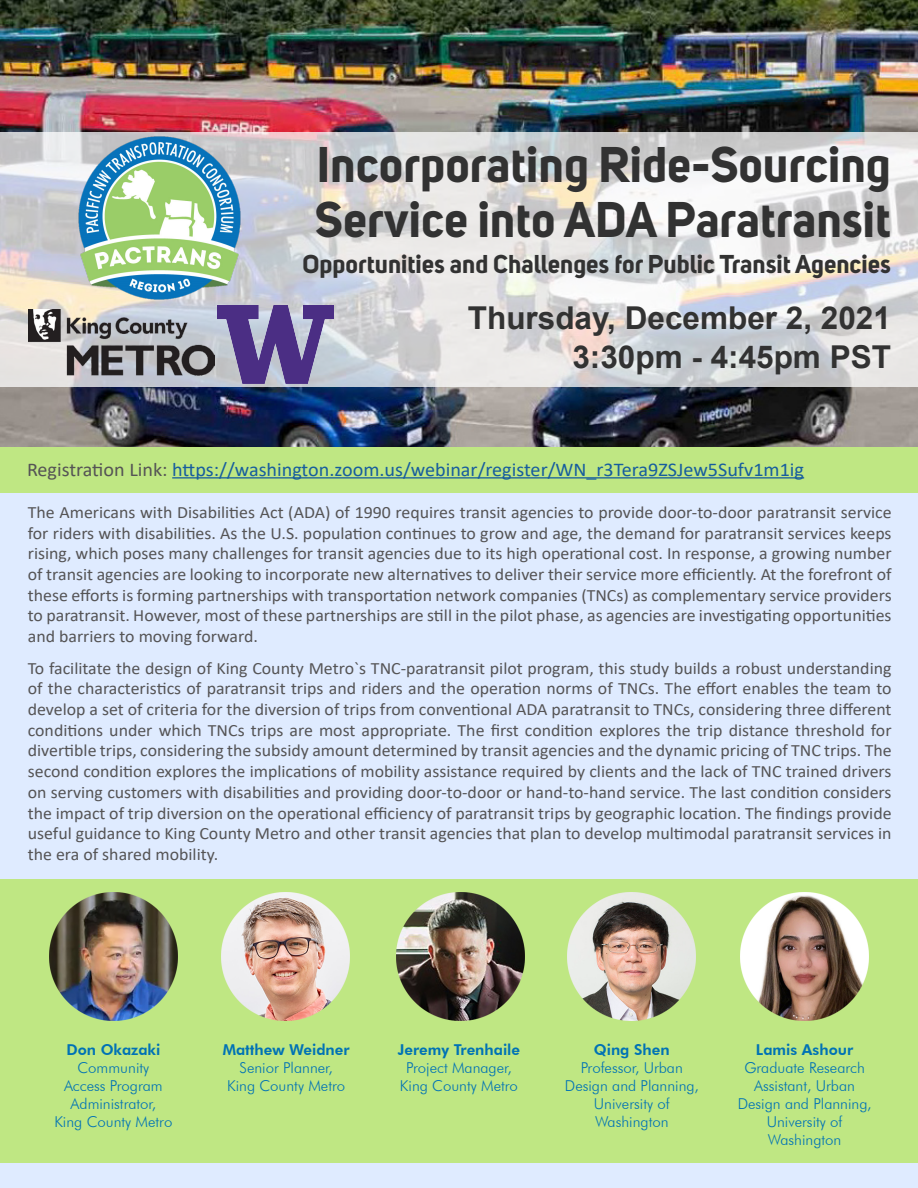
<style>
.page{position:relative;width:918px;height:1188px;background:#fff}
.page>*{position:absolute;margin:0;border:0;box-sizing:border-box;transform-origin:0 0}
.t1{font:700 49.5px/55.5px "Uni Sans";color:#323232}
.t2{font:700 31.5px "Arial";color:#323232}
.t3{font:700 25.5px "Uni Sans";color:#323232}
.t4{font:19.5px "Calibri";color:#175d9e}
.t5{font:17.25px/20.7px "Calibri";color:#555455;text-align:justify;scale:1.04 1}
.t6{font:300 15px/18px "Futura BT";color:#0072b5;text-align:center}
.t7{font:800 15px "Futura BT";color:#0072b5}
.s1{color:#555455}
</style>
<div class="page">
<div style="left:0;top:116px;width:918px;height:1072px;background:#dfebff"></div>
<img style="left:0;top:0;width:918px;height:447px">
<svg style="left:0;top:132px;width:918px;height:254px;background:#dcdbdc"></svg>
<img style="left:77px;top:135px;width:165px;height:166px">
<div style="left:0;top:879px;width:918px;height:283px;background:#bfe783"></div>
<div style="left:0;top:447px;width:918px;height:45px;background:#bfe783"></div>
<hr style="left:172px;top:477px;width:632px;height:2px;background:#175d9e">
<img style="left:49px;top:893px;width:128px;height:128px">
<img style="left:741px;top:893px;width:128px;height:128px">
<img style="left:221px;top:893px;width:128px;height:128px">
<img style="left:568px;top:893px;width:128px;height:128px">
<img style="left:397px;top:893px;width:128px;height:128px">
<img style="left:217px;top:306px;width:116px;height:78px">
<img style="left:28px;top:310px;width:187px;height:70px">
<p class="t1" style="left:315px;top:136px;width:578px">Incorporating Ride-Sourcing<br>Service into ADA Paratransit</p>
<p class="t3" style="left:302px;top:249px;width:590px">Opportunities and Challenges for Public Transit Agencies</p>
<p class="t2" style="left:468px;top:296px;width:425px">Thursday, December 2, 2021</p>
<p class="t2" style="left:572px;top:335px;width:320px">3:30pm - 4:45pm PST</p>
<p class="t4" style="left:27px;top:456px;width:779px"><span class="s1">Registration Link:</span> https://washington.zoom.us/webinar/register/WN_r3Tera9ZSJew5Sufv1m1ig</p>
<p class="t5" style="left:28px;top:501px;width:832px">The Americans with Disabilities Act (ADA) of 1990 requires transit agencies to provide door-to-door paratransit service for riders with disabilities. As the U.S. population continues to grow and age, the demand for paratransit services keeps rising, which poses many challenges for transit agencies due to its high operational cost. In response, a growing number of transit agencies are looking to incorporate new alternatives to deliver their service more efficiently. At the forefront of these efforts is forming partnerships with transportation network companies (TNCs) as complementary service providers to paratransit. However, most of these partnerships are still in the pilot phase, as agencies are investigating opportunities and barriers to moving forward.</p>
<p class="t5" style="left:28px;top:657px;width:832px">To facilitate the design of King County Metro`s TNC-paratransit pilot program, this study builds a robust understanding of the characteristics of paratransit trips and riders and the operation norms of TNCs. The effort enables the team to develop a set of criteria for the diversion of trips from conventional ADA paratransit to TNCs, considering three different conditions under which TNCs trips are most appropriate. The first condition explores the trip distance threshold for divertible trips, considering the subsidy amount determined by transit agencies and the dynamic pricing of TNC trips. The second condition explores the implications of mobility assistance required by clients and the lack of TNC trained drivers on serving customers with disabilities and providing door-to-door or hand-to-hand service. The last condition considers the impact of trip diversion on the operational efficiency of paratransit trips by geographic location. The findings provide useful guidance to King County Metro and other transit agencies that plan to develop multimodal paratransit services in the era of shared mobility.</p>
<p class="t7" style="left:66px;top:1040px;width:95px">Don Okazaki</p>
<p class="t6" style="left:64px;top:1058px;width:100px">Community<br>Access Program<br>Administrator,</p>
<p class="t6" style="left:54px;top:1112px;width:120px">King County Metro</p>
<p class="t7" style="left:223px;top:1040px;width:128px">Matthew Weidner</p>
<p class="t6" style="left:240px;top:1058px;width:95px">Senior Planner,</p>
<p class="t6" style="left:227px;top:1076px;width:120px">King County Metro</p>
<p class="t7" style="left:398px;top:1040px;width:124px">Jeremy Trenhaile</p>
<p class="t6" style="left:400px;top:1058px;width:120px">Project Manager,<br>King County Metro</p>
<p class="t7" style="left:594px;top:1040px;width:77px">Qing Shen</p>
<p class="t6" style="left:565px;top:1058px;width:135px">Professor, Urban<br>Design and Planning,<br>University of<br>Washington</p>
<p class="t7" style="left:756px;top:1040px;width:99px">Lamis Ashour</p>
<p class="t6" style="left:738px;top:1058px;width:135px">Graduate Research<br>Assistant, Urban<br>Design and Planning,<br>University of<br>Washington</p>
</div>
